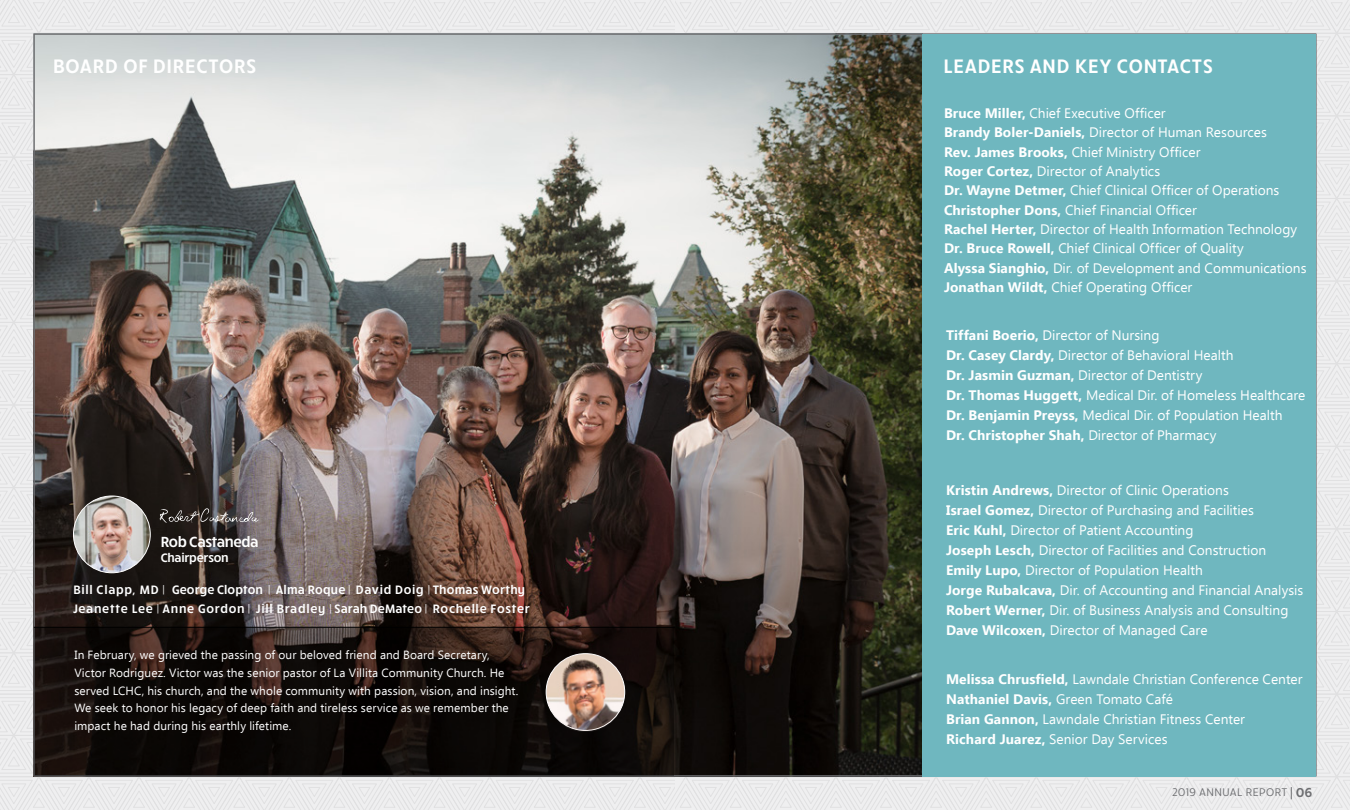
<style>
.page{position:relative;width:1350px;height:810px;background:#fff}
.page>*{position:absolute;margin:0;border:0;box-sizing:border-box;transform-origin:0 0}
.t1{font:600 20px "Ruck Sack";letter-spacing:.035em;color:#fff}
.t2{font:600 15px "Ruck Sack";letter-spacing:-.03em;color:#fff}
.t3{font:13.75px/20px "Ebrima";color:#fff}
.t4{font:600 12.5px/18.9px "Ruck Sack";letter-spacing:.04em;color:#fff}
.t5{font:600 12.5px "Ruck Sack";letter-spacing:-.02em;color:#fff}
.t6{font:11.88px/17.5px "Ebrima";letter-spacing:.005em;color:#fff}
.t7{font:11.38px "Ruck Sack";letter-spacing:.035em;color:#6d6e71}
.s1{font-weight:700}
.s2{font-weight:600;font-size:13.25px}
</style>
<div class="page">
<img style="left:0;top:0;width:1350px;height:810px">
<img style="left:546px;top:653px;width:79px;height:79px;border-radius:50%">
<div style="left:546px;top:653px;width:79px;height:79px;border:1px solid #fff;border-radius:50%"></div>
<h1 class="t1" style="left:53px;top:53px;width:204px">BOARD OF DIRECTORS</h1>
<h1 class="t1" style="left:944px;top:53px;width:270px">LEADERS AND KEY CONTACTS</h1>
<p class="t3" style="left:944px;top:103px;width:364px;line-height:19.4px"><span class="s1">Bruce Miller,</span> Chief Executive Officer<br><span class="s1">Brandy Boler-Daniels,</span> Director of Human Resources<br><span class="s1">Rev. James Brooks,</span> Chief Ministry Officer<br><span class="s1">Roger Cortez,</span> Director of Analytics<br><span class="s1">Dr. Wayne Detmer,</span> Chief Clinical Officer of Operations <span class="s1">Christopher Dons,</span> Chief Financial Officer<br><span class="s1">Rachel Herter,</span> Director of Health Information Technology <span class="s1">Dr. Bruce Rowell,</span> Chief Clinical Officer of Quality<br><span class="s1">Alyssa Sianghio,</span> Dir. of Development and Communications <span class="s1">Jonathan Wildt,</span> Chief Operating Officer</p>
<p class="t2" style="left:161px;top:531px;width:100px">Rob Castaneda</p>
<p class="t5" style="left:161px;top:549px;width:69px">Chairperson</p>
<p class="t4" style="left:73px;top:579px;width:459px">Bill Clapp, MD | George Clopton | Alma Roque | David Doig | Thomas Worthy<br>Jeanette Lee | Anne Gordon | Jill Bradley | Sarah DeMateo | Rochelle Foster</p>
<p class="t6" style="left:74px;top:646px;width:446px">In February, we grieved the passing of our beloved friend and Board Secretary, Victor Rodriguez. Victor was the senior pastor of La Villita Community Church. He served LCHC, his church, and the whole community with passion, vision, and insight.<br>We seek to honor his legacy of deep faith and tireless service as we remember the impact he had during his earthly lifetime.</p>
<p class="t3" style="left:946px;top:325px;width:361px"><span class="s1">Tiffani Boerio,</span> Director of Nursing<br><span class="s1">Dr. Casey Clardy,</span> Director of Behavioral Health<br><span class="s1">Dr. Jasmin Guzman,</span> Director of Dentistry<br><span class="s1">Dr. Thomas Huggett,</span> Medical Dir. of Homeless Healthcare <span class="s1">Dr. Benjamin Preyss,</span> Medical Dir. of Population Health<br><span class="s1">Dr. Christopher Shah,</span> Director of Pharmacy</p>
<p class="t3" style="left:946px;top:480px;width:359px"><span class="s1">Kristin Andrews,</span> Director of Clinic Operations<br><span class="s1">Israel Gomez,</span> Director of Purchasing and Facilities<br><span class="s1">Eric Kuhl,</span> Director of Patient Accounting<br><span class="s1">Joseph Lesch,</span> Director of Facilities and Construction <span class="s1">Emily Lupo,</span> Director of Population Health<br><span class="s1">Jorge Rubalcava,</span> Dir. of Accounting and Financial Analysis <span class="s1">Robert Werner,</span> Dir. of Business Analysis and Consulting <span class="s1">Dave Wilcoxen,</span> Director of Managed Care</p>
<p class="t3" style="left:946px;top:669px;width:358px"><span class="s1">Melissa Chrusfield,</span> Lawndale Christian Conference Center <span class="s1">Nathaniel Davis,</span> Green Tomato Café<br><span class="s1">Brian Gannon,</span> Lawndale Christian Fitness Center<br><span class="s1">Richard Juarez,</span> Senior Day Services</p>
<p class="t7" style="left:1172px;top:785px;width:142px">2019 ANNUAL REPORT <span class="s2">06</span></p>
</div>
